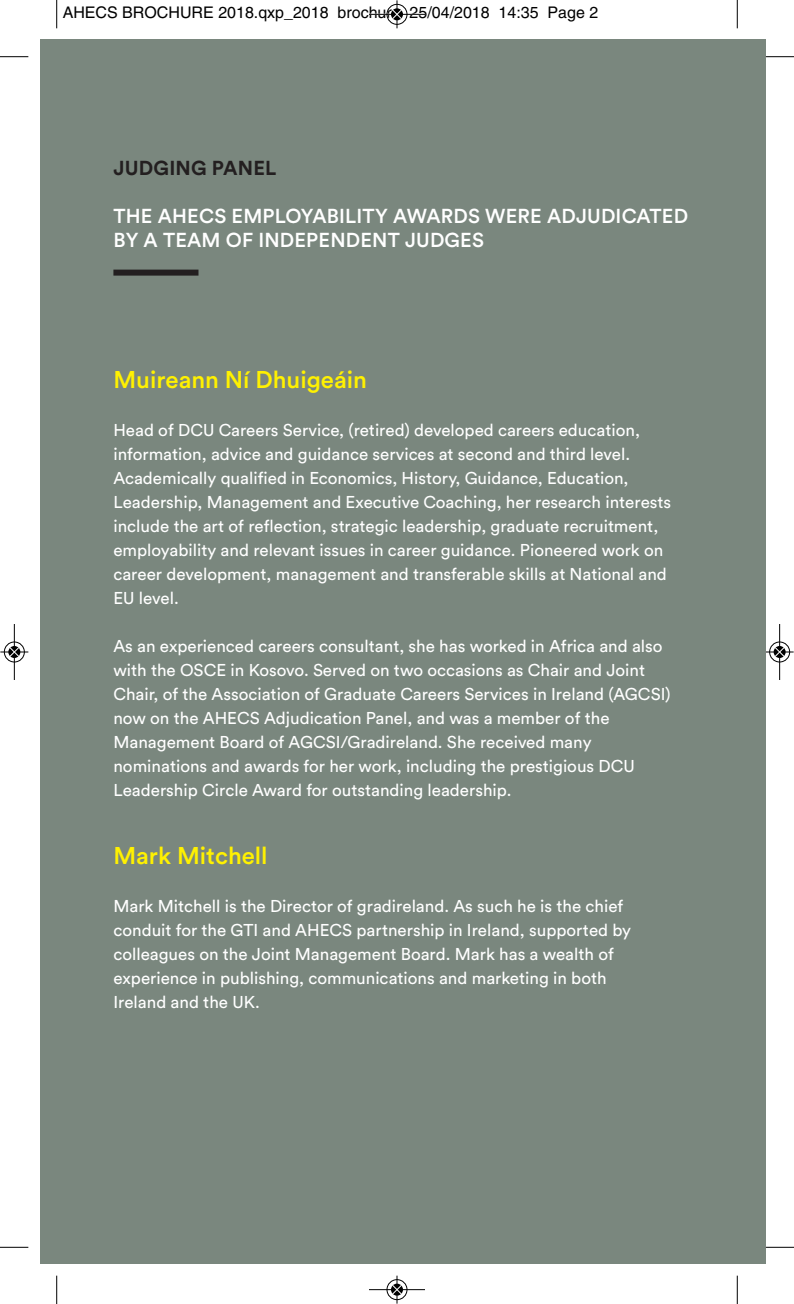
<style>
.page{position:relative;width:794px;height:1304px;background:#fff}
.page>*{position:absolute;margin:0;border:0;box-sizing:border-box;transform-origin:0 0}
.t1{font:500 24px "Circular Air Pro";color:#fff101}
.t2{font:500 20px/24px "Circular Air Pro";letter-spacing:.01em;color:#fff}
.t3{font:700 20px "Circular Air Pro";letter-spacing:.01em;color:#231f20}
.t4{font:17px/24px "Circular Air Pro";color:#fff}
.t5{font:16px "Helvetica";color:#000}
</style>
<div class="page">
<div style="left:40px;top:40px;width:725px;height:1224px;background:#7a877e"></div>
<div style="left:113px;top:270px;width:85px;height:6px;background:#231f20"></div>
<svg style="left:56px;top:0;width:1px;height:28px"></svg>
<svg style="left:0;top:56px;width:28px;height:1px"></svg>
<svg style="left:737px;top:0;width:1px;height:28px"></svg>
<svg style="left:765px;top:56px;width:29px;height:1px"></svg>
<svg style="left:56px;top:1276px;width:1px;height:28px"></svg>
<svg style="left:0;top:1247px;width:28px;height:1px"></svg>
<svg style="left:737px;top:1276px;width:1px;height:28px"></svg>
<svg style="left:765px;top:1247px;width:29px;height:1px"></svg>
<div style="left:386px;top:4px;width:22px;height:21px;border:1px solid #fff;border-radius:50%"></div>
<hr style="left:369px;top:14px;width:56px;height:1px;background:#000">
<div style="left:387px;top:4px;width:20px;height:21px;border:1px solid #000;border-radius:50%"></div>
<svg style="left:392px;top:0;width:10px;height:28px"></svg>
<div style="left:386px;top:1279px;width:22px;height:21px;border:1px solid #fff;border-radius:50%"></div>
<hr style="left:369px;top:1289px;width:56px;height:1px;background:#000">
<div style="left:387px;top:1279px;width:20px;height:21px;border:1px solid #000;border-radius:50%"></div>
<svg style="left:392px;top:1276px;width:10px;height:28px"></svg>
<div style="left:4px;top:641px;width:21px;height:22px;border:1px solid #fff;border-radius:50%"></div>
<hr style="left:14px;top:624px;width:1px;height:56px;background:#000">
<div style="left:4px;top:642px;width:21px;height:20px;border:1px solid #000;border-radius:50%"></div>
<svg style="left:0;top:647px;width:28px;height:10px"></svg>
<div style="left:769px;top:641px;width:21px;height:22px;border:1px solid #fff;border-radius:50%"></div>
<hr style="left:779px;top:624px;width:1px;height:56px;background:#000">
<div style="left:769px;top:642px;width:21px;height:20px;border:1px solid #000;border-radius:50%"></div>
<svg style="left:765px;top:647px;width:28px;height:10px"></svg>
<p class="t5" style="left:63px;top:6px;width:537px">AHECS BROCHURE 2018.qxp_2018 brochure 25/04/2018 14:35 Page 2</p>
<p class="t3" style="left:113px;top:161px;width:164px">JUDGING PANEL</p>
<p class="t2" style="left:113px;top:206px;width:576px">THE AHECS EMPLOYABILITY AWARDS WERE ADJUDICATED<br>BY A TEAM OF INDEPENDENT JUDGES</p>
<h1 class="t1" style="left:113px;top:371px;width:255px">Muireann Ní Dhuigeáin</h1>
<p class="t4" style="left:113px;top:420px;width:559px">Head of DCU Careers Service, (retired) developed careers education, information, advice and guidance services at second and third level.<br>Academically qualified in Economics, History, Guidance, Education, Leadership, Management and Executive Coaching, her research interests include the art of reflection, strategic leadership, graduate recruitment, employability and relevant issues in career guidance. Pioneered work on career development, management and transferable skills at National and EU level.</p>
<p class="t4" style="left:113px;top:636px;width:559px">As an experienced careers consultant, she has worked in Africa and also with the OSCE in Kosovo. Served on two occasions as Chair and Joint Chair, of the Association of Graduate Careers Services in Ireland (AGCSI) now on the AHECS Adjudication Panel, and was a member of the Management Board of AGCSI/Gradireland. She received many nominations and awards for her work, including the prestigious DCU Leadership Circle Award for outstanding leadership.</p>
<h1 class="t1" style="left:113px;top:847px;width:156px">Mark Mitchell</h1>
<p class="t4" style="left:113px;top:896px;width:519px">Mark Mitchell is the Director of gradireland. As such he is the chief conduit for the GTI and AHECS partnership in Ireland, supported by colleagues on the Joint Management Board. Mark has a wealth of experience in publishing, communications and marketing in both Ireland and the UK.</p>
</div>
